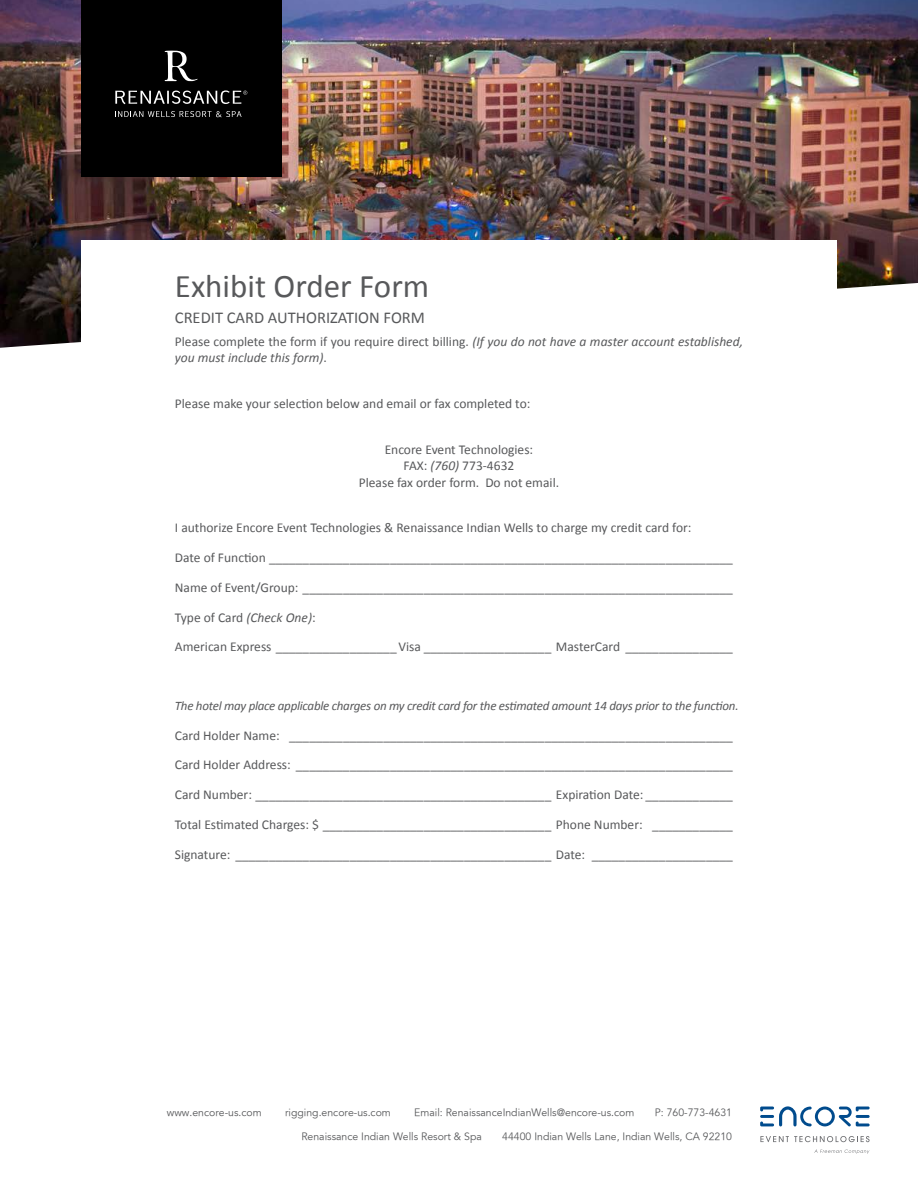
<style>
.page{position:relative;width:918px;height:1188px;background:#fff}
.page>*{position:absolute;margin:0;border:0;box-sizing:border-box;transform-origin:0 0}
.t1{font:33px "Calibri";color:#58595b}
.t2{font:16.5px "Calibri";color:#58595b}
.t3{font:13.5px/29.7px "Calibri";color:#58595b}
.t4{font:italic 13.5px/16.2px "Calibri";color:#58595b}
.t5{font:italic 12.9px "Calibri";letter-spacing:-.02em;color:#58595b}
.t6{font:10.5px "Avenir";color:#58595b}
.s1{font-style:normal}
.s2{font-style:italic}
</style>
<div class="page">
<img style="left:0;top:0;width:918px;height:348px">
<div style="left:81px;top:0;width:201px;height:176px;background:#000"></div>
<svg style="left:115px;top:90px;width:132px;height:14px"></svg>
<svg style="left:165px;top:51px;width:33px;height:30px"></svg>
<svg style="left:115px;top:111px;width:127px;height:6px"></svg>
<svg style="left:760px;top:1136px;width:110px;height:6px"></svg>
<svg style="left:814px;top:1149px;width:55px;height:5px"></svg>
<svg style="left:760px;top:1106px;width:110px;height:20px"></svg>
<div style="left:81px;top:240px;width:756px;height:324px;background:#fff"></div>
<h1 class="t1" style="left:175px;top:265px;width:256px">Exhibit Order Form</h1>
<p class="t2" style="left:175px;top:307px;width:252px">CREDIT CARD AUTHORIZATION FORM</p>
<p class="t4" style="left:175px;top:333px;width:570px"><span class="s1">Please complete the form if you require direct billing.</span> (If you do not have a master account established, you must include this form)<span class="s1">.</span></p>
<p class="t3" style="left:175px;top:389px;width:357px">Please make your selection below and email or fax completed to:</p>
<p class="t3" style="left:359px;top:442px;width:202px;line-height:16.2px;text-align:center">Encore Event Technologies:<br>FAX: <span class="s2">(760)</span> 773-4632<br>Please fax order form. Do not email.</p>
<p class="t3" style="left:175px;top:513px;width:560px">I authorize Encore Event Technologies &amp; Renaissance Indian Wells to charge my credit card for:<br>Date of Function _____________________________________________________________________ Name of Event/Group: ________________________________________________________________ Type of Card <span class="s2">(Check One)</span>:</p>
<p class="t3" style="left:175px;top:632px;width:560px">American Express __________________Visa ___________________ MasterCard ________________</p>
<p class="t5" style="left:175px;top:697px;width:565px">The hotel may place applicable charges on my credit card for the estimated amount 14 days prior to the function.</p>
<p class="t3" style="left:175px;top:720px;width:560px">Card Holder Name: __________________________________________________________________<br>Card Holder Address: _________________________________________________________________</p>
<p class="t3" style="left:175px;top:780px;width:560px">Card Number: ____________________________________________ Expiration Date: _____________<br>Total Estimated Charges: $ __________________________________ Phone Number: ____________</p>
<p class="t3" style="left:175px;top:839px;width:560px">Signature: _______________________________________________ Date: _____________________</p>
<p class="t6" style="left:167px;top:1107px;width:96px">www.encore-us.com</p>
<p class="t6" style="left:285px;top:1107px;width:107px">rigging.encore-us.com</p>
<p class="t6" style="left:414px;top:1107px;width:222px">Email: RenaissanceIndianWells@encore-us.com</p>
<p class="t6" style="left:655px;top:1107px;width:79px">P: 760-773-4631</p>
<p class="t6" style="left:301px;top:1131px;width:182px">Renaissance Indian Wells Resort &amp; Spa</p>
<p class="t6" style="left:502px;top:1131px;width:231px">44400 Indian Wells Lane, Indian Wells, CA 92210</p>
</div>
